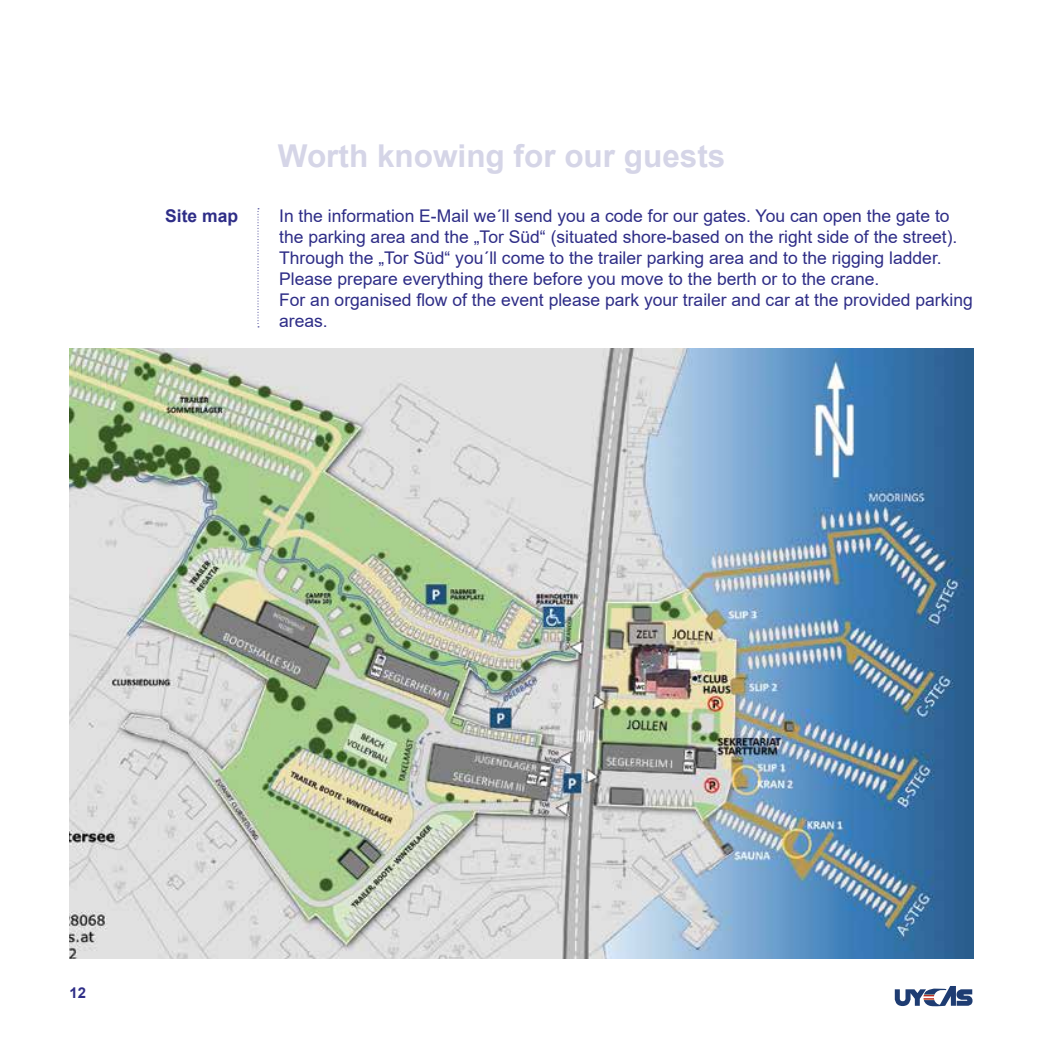
<style>
.page{position:relative;width:1042px;height:1042px;background:#fff}
.page>*{position:absolute;margin:0;border:0;box-sizing:border-box;transform-origin:0 0}
.t1{font:700 31.5px "Arial";color:#d5d5e7}
.t2{font:17.5px/21px "Arial";color:#2e2d87}
.t3{font:700 17.5px "Arial";color:#2e2d87}
.t4{font:700 14.88px "Arial";color:#2e2d87}
</style>
<div class="page">
<svg style="left:895px;top:986px;width:77px;height:20px"></svg>
<svg style="left:258px;top:208px;width:1px;height:119px"></svg>
<img style="left:69px;top:348px;width:905px;height:610px">
<p class="t3" style="left:165px;top:204px;width:74px">Site map</p>
<h1 class="t1" style="left:278px;top:134px;width:449px">Worth knowing for our guests</h1>
<p class="t2" style="left:279px;top:205px;width:695px">In the information E-Mail we´ll send you a code for our gates. You can open the gate to the parking area and the „Tor Süd“ (situated shore-based on the right side of the street).<br>Through the „Tor Süd“ you´ll come to the trailer parking area and to the rigging ladder.<br>Please prepare everything there before you move to the berth or to the crane.<br>For an organised flow of the event please park your trailer and car at the provided parking areas.</p>
<p class="t4" style="left:69px;top:982px;width:18px">12</p>
</div>
